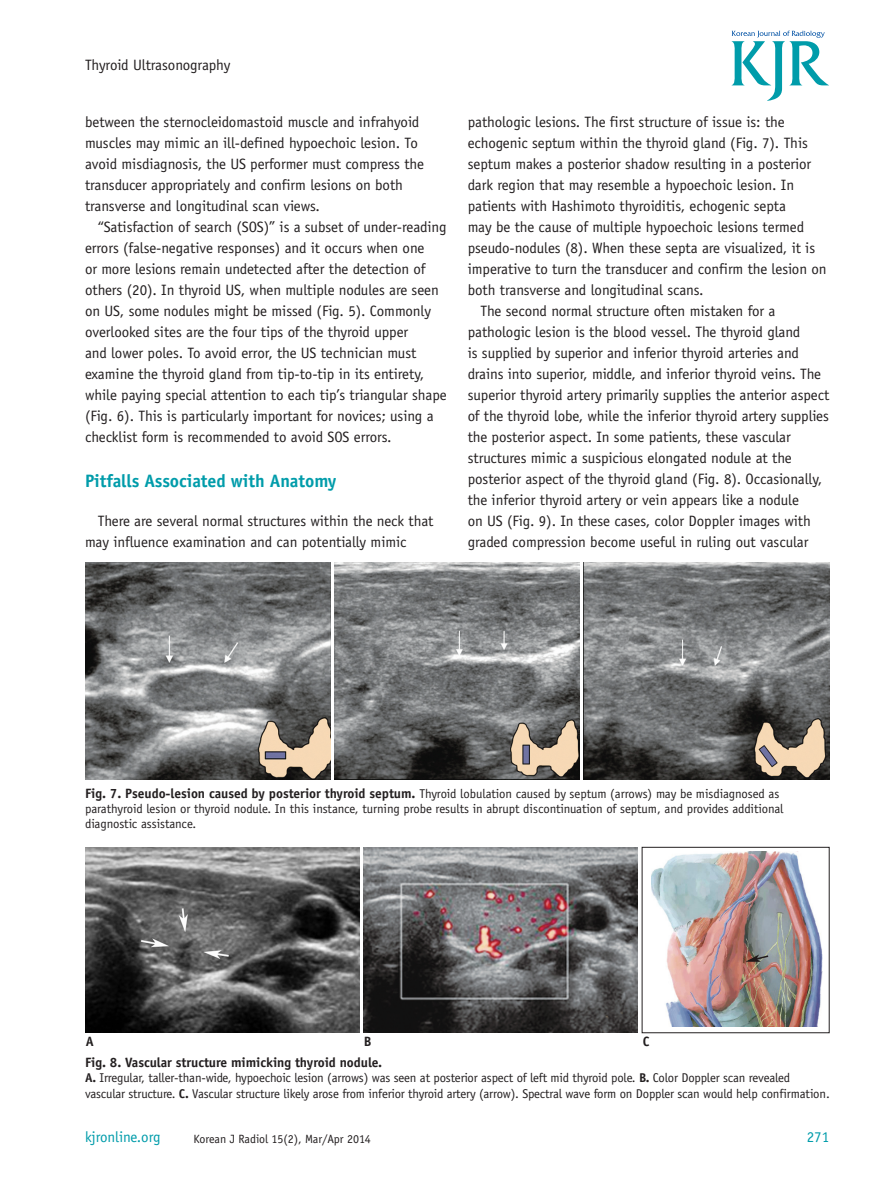
<style>
.page{position:relative;width:893px;height:1191px;background:#fff}
.page>*{position:absolute;margin:0;border:0;box-sizing:border-box;transform-origin:0 0}
.t1{font:700 18px "Officina Sans Std";letter-spacing:-.005em;color:#009caa}
.t2{font:15px/21px "Officina Sans Std";letter-spacing:-.005em;color:#231f20}
.t3{font:15px "Officina Sans Std";letter-spacing:-.005em;color:#009caa}
.t4{font:700 13.5px "Officina Sans Std";letter-spacing:-.005em;color:#231f20}
.t5{font:12.75px/15.1px "Officina Sans Std";letter-spacing:-.015em;color:#231f20}
.t6{font:12px "Officina Sans Std";letter-spacing:-.005em;color:#231f20}
.s1{font-weight:700;font-size:13.5px}
.s2{font-weight:700}
</style>
<div class="page">
<svg style="left:732px;top:31px;width:97px;height:70px"></svg>
<img style="left:364px;top:847px;width:274px;height:186px">
<img style="left:85px;top:847px;width:274px;height:186px">
<img style="left:652px;top:851px;width:170px;height:175px">
<div style="left:642px;top:847px;width:187px;height:186px;border:1px solid #231f20"></div>
<img style="left:85px;top:562px;width:245px;height:217px">
<img style="left:334px;top:562px;width:246px;height:217px">
<img style="left:584px;top:562px;width:245px;height:217px">
<p class="t2" style="left:85px;top:54px;width:147px">Thyroid Ultrasonography</p>
<p class="t2" style="left:85px;top:112px;width:340px">between the sternocleidomastoid muscle and infrahyoid muscles may mimic an ill-defined hypoechoic lesion. To avoid misdiagnosis, the US performer must compress the transducer appropriately and confirm lesions on both transverse and longitudinal scan views.</p>
<p class="t2" style="left:85px;top:217px;width:363px;text-indent:13px">“Satisfaction of search (SOS)” is a subset of under-reading errors (false-negative responses) and it occurs when one<br>or more lesions remain undetected after the detection of others (20). In thyroid US, when multiple nodules are seen on US, some nodules might be missed (Fig. 5). Commonly overlooked sites are the four tips of the thyroid upper<br>and lower poles. To avoid error, the US technician must examine the thyroid gland from tip-to-tip in its entirety, while paying special attention to each tip’s triangular shape (Fig. 6). This is particularly important for novices; using a checklist form is recommended to avoid SOS errors.</p>
<p class="t1" style="left:85px;top:469px;width:253px">Pitfalls Associated with Anatomy</p>
<p class="t2" style="left:85px;top:511px;width:350px;text-indent:13px">There are several normal structures within the neck that may influence examination and can potentially mimic</p>
<p class="t2" style="left:468px;top:112px;width:318px">pathologic lesions. The first structure of issue is: the</p>
<p class="t2" style="left:468px;top:133px;width:342px">echogenic septum within the thyroid gland (Fig. 7). This</p>
<p class="t2" style="left:468px;top:154px;width:345px">septum makes a posterior shadow resulting in a posterior</p>
<p class="t2" style="left:468px;top:175px;width:328px">dark region that may resemble a hypoechoic lesion. In</p>
<p class="t2" style="left:468px;top:196px;width:320px">patients with Hashimoto thyroiditis, echogenic septa</p>
<p class="t2" style="left:468px;top:217px;width:338px">may be the cause of multiple hypoechoic lesions termed</p>
<p class="t2" style="left:468px;top:238px;width:349px">pseudo-nodules (8). When these septa are visualized, it is</p>
<p class="t2" style="left:468px;top:259px;width:360px">imperative to turn the transducer and confirm the lesion on</p>
<p class="t2" style="left:468px;top:280px;width:237px">both transverse and longitudinal scans.</p>
<p class="t2" style="left:480px;top:301px;width:296px">The second normal structure often mistaken for a</p>
<p class="t2" style="left:468px;top:322px;width:334px">pathologic lesion is the blood vessel. The thyroid gland</p>
<p class="t2" style="left:468px;top:343px;width:333px">is supplied by superior and inferior thyroid arteries and</p>
<p class="t2" style="left:468px;top:364px;width:355px">drains into superior, middle, and inferior thyroid veins. The</p>
<p class="t2" style="left:468px;top:385px;width:363px">superior thyroid artery primarily supplies the anterior aspect</p>
<p class="t2" style="left:468px;top:406px;width:363px">of the thyroid lobe, while the inferior thyroid artery supplies</p>
<p class="t2" style="left:468px;top:427px;width:325px">the posterior aspect. In some patients, these vascular</p>
<p class="t2" style="left:468px;top:448px;width:325px">structures mimic a suspicious elongated nodule at the</p>
<p class="t2" style="left:468px;top:469px;width:356px">posterior aspect of the thyroid gland (Fig. 8). Occasionally,</p>
<p class="t2" style="left:468px;top:490px;width:333px">the inferior thyroid artery or vein appears like a nodule</p>
<p class="t2" style="left:468px;top:511px;width:345px">on US (Fig. 9). In these cases, color Doppler images with</p>
<p class="t2" style="left:468px;top:532px;width:342px">graded compression become useful in ruling out vascular</p>
<p class="t5" style="left:85px;top:786px;width:700px"><span class="s1">Fig. 7. Pseudo-lesion caused by posterior thyroid septum.</span> Thyroid lobulation caused by septum (arrows) may be misdiagnosed as parathyroid lesion or thyroid nodule. In this instance, turning probe results in abrupt discontinuation of septum, and provides additional diagnostic assistance.</p>
<p class="t4" style="left:86px;top:1033px;width:10px">A</p>
<p class="t4" style="left:364px;top:1033px;width:9px">B</p>
<p class="t4" style="left:643px;top:1033px;width:8px">C</p>
<p class="t4" style="left:85px;top:1053px;width:299px">Fig. 8. Vascular structure mimicking thyroid nodule.</p>
<p class="t5" style="left:85px;top:1070px;width:746px"><span class="s2">A.</span> Irregular, taller-than-wide, hypoechoic lesion (arrows) was seen at posterior aspect of left mid thyroid pole. <span class="s2">B.</span> Color Doppler scan revealed vascular structure. <span class="s2">C.</span> Vascular structure likely arose from inferior thyroid artery (arrow). Spectral wave form on Doppler scan would help confirmation.</p>
<p class="t3" style="left:85px;top:1128px;width:77px">kjronline.org</p>
<p class="t6" style="left:194px;top:1132px;width:179px">Korean J Radiol 15(2), Mar/Apr 2014</p>
<p class="t3" style="left:807px;top:1128px;width:24px">271</p>
</div>
